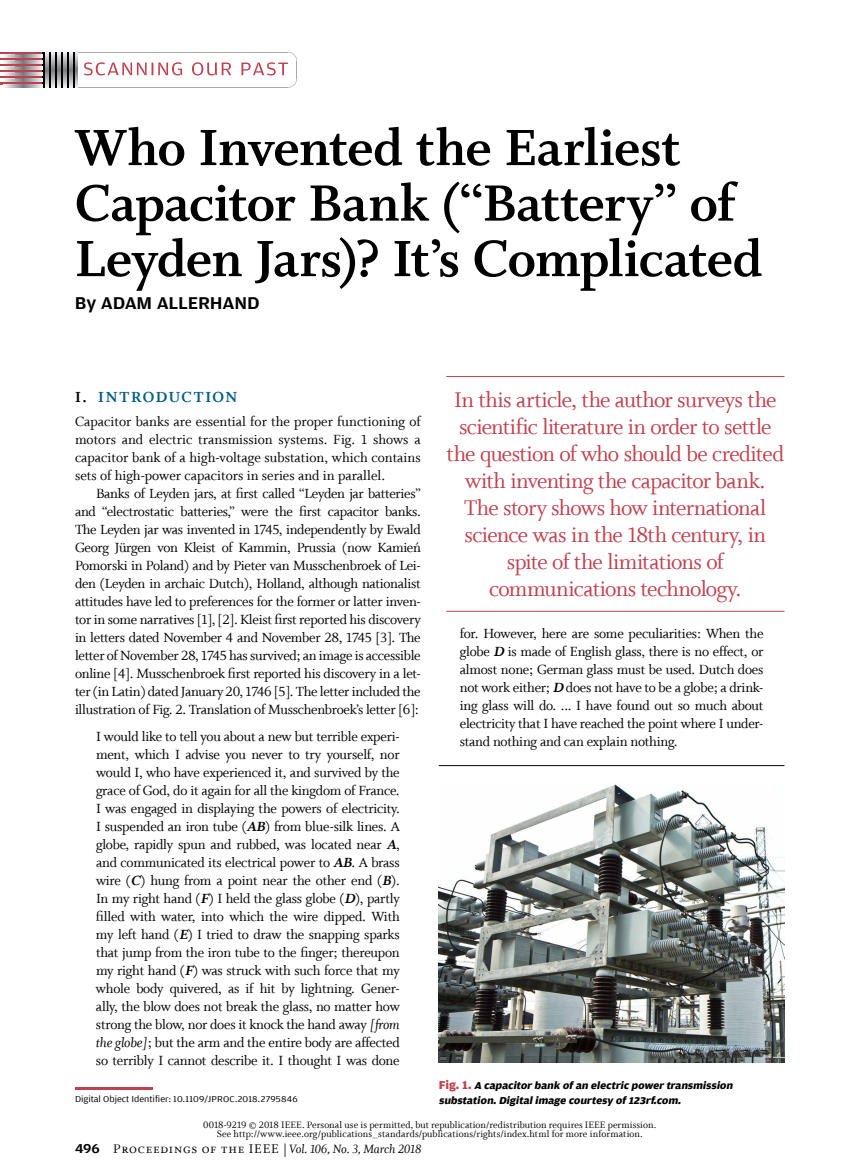
<style>
.page{position:relative;width:864px;height:1174px;background:#fff}
.page>*{position:absolute;margin:0;border:0;box-sizing:border-box;transform-origin:0 0}
.t1{font:57px/55.5px "Whitman Bold LF";letter-spacing:-.015em;color:#000}
.t2{font:24px/27px "Whitman Roman LF";letter-spacing:-.03em;color:#c1424f;text-align:center}
.t3{font:500 18px "Amplitude Wide";letter-spacing:-.01em;color:#000}
.t4{font:16.5px "Whitman Bold LF";letter-spacing:.085em;color:#005c87}
.t5{font:15px/18px "Whitman Roman LF";letter-spacing:-.015em;color:#000;text-align:justify}
.t6{font:13.5px "Whitman Italic LF";letter-spacing:-.015em;color:#000}
.t7{font:10.5px/9px "Whitman Roman LF";letter-spacing:.01em;color:#000;text-align:center}
.t8{font:italic 700 10.5px/15px "Amplitude Wide";color:#000}
.t9{font:9px "Amplitude Wide";color:#000}
.s1{color:#000}
.s2{font-family:"Whitman Bold LF";font-style:italic}
.s3{font-family:"Whitman Italic LF"}
.s4{font-style:normal;font-size:12px;color:#c1424f}
.s5{font-family:"Amplitude Wide";font-weight:500}
.s6{font-family:"Whitman Small Caps LF";font-size:14.25px}
</style>
<div class="page">
<hr style="left:75px;top:1087px;width:78px;height:3px;background:#c1424f">
<hr style="left:446px;top:376px;width:338px;height:1px;background:#c1424f">
<hr style="left:446px;top:611px;width:338px;height:1px;background:#c1424f">
<hr style="left:72px;top:52px;width:216px;height:1px;background:#a7a9ac">
<hr style="left:72px;top:87px;width:216px;height:1px;background:#a7a9ac">
<svg style="left:84px;top:52px;width:213px;height:36px"></svg>
<svg style="left:0;top:52px;width:3px;height:33px"></svg>
<hr style="left:0;top:79px;width:15px;height:3px;background:#fff">
<hr style="left:0;top:73px;width:15px;height:3px;background:#fff">
<hr style="left:0;top:67px;width:15px;height:3px;background:#fff">
<hr style="left:0;top:61px;width:15px;height:3px;background:#fff">
<hr style="left:0;top:55px;width:15px;height:3px;background:#fff">
<svg style="left:3px;top:52px;width:75px;height:36px;background:#9a8588"></svg>
<hr style="left:439px;top:765px;width:345px;height:1px;background:#000">
<img style="left:439px;top:784px;width:345px;height:278px">
<h1 class="t1" style="left:75px;top:121px;width:689px">Who Invented the Earliest<br>Capacitor Bank (“Battery” of<br>Leyden Jars)? It’s Complicated</h1>
<p class="t3" style="left:75px;top:293px;width:186px">By ADAM ALLERHAND</p>
<p class="t4" style="left:75px;top:387px;width:164px"><span class="s1">I.</span> INTRODUCTION</p>
<p class="t5" style="left:75px;top:412px;width:347px">Capacitor banks are essential for the proper functioning of motors and electric transmission systems. Fig. 1 shows a capacitor bank of a high-voltage substation, which contains sets of high-power capacitors in series and in parallel.</p>
<p class="t5" style="left:75px;top:484px;width:348px;text-indent:21px">Banks of Leyden jars, at first called “Leyden jar batteries” and “electrostatic batteries,” were the first capacitor banks.<br>The Leyden jar was invented in 1745, independently by Ewald Georg Jürgen von Kleist of Kammin, Prussia (now Kamien´ Pomorski in Poland) and by Pieter van Musschenbroek of Lei&shy;den (Leyden in archaic Dutch), Holland, although nationalist attitudes have led to preferences for the former or latter inven&shy;tor in some narratives [1], [2]. Kleist first reported his discovery in letters dated November 4 and November 28, 1745 [3]. The letter of November 28, 1745 has survived; an image is accessible online [4]. Musschenbroek first reported his discovery in a let&shy;ter (in Latin) dated January 20, 1746 [5]. The letter included the illustration of Fig. 2. Translation of Musschenbroek’s letter [6]:</p>
<p class="t5" style="left:96px;top:727px;width:305px">I would like to tell you about a new but terrible experi&shy;ment, which I advise you never to try yourself, nor would I, who have experienced it, and survived by the grace of God, do it again for all the kingdom of France.<br>I was engaged in displaying the powers of electricity.<br>I suspended an iron tube (<span class="s2">AB</span>) from blue-silk lines. A globe, rapidly spun and rubbed, was located near <span class="s2">A</span>, and communicated its electrical power to <span class="s2">AB</span>. A brass wire (<span class="s2">C</span>) hung from a point near the other end (<span class="s2">B</span>).<br>In my right hand (<span class="s2">F</span>) I held the glass globe (<span class="s2">D</span>), partly filled with water, into which the wire dipped. With my left hand (<span class="s2">E</span>) I tried to draw the snapping sparks that jump from the iron tube to the finger; thereupon my right hand (<span class="s2">F</span>) was struck with such force that my whole body quivered, as if hit by lightning. Gener&shy;ally, the blow does not break the glass, no matter how strong the blow, nor does it knock the hand away <span class="s3">[from the globe]</span>; but the arm and the entire body are affected so terribly I cannot describe it. I thought I was done</p>
<p class="t9" style="left:75px;top:1094px;width:224px">Digital Object Identifier: 10.1109/JPROC.2018.2795846</p>
<p class="t2" style="left:447px;top:387px;width:339px">In this article, the author surveys the scientific literature in order to settle the question of who should be credited with inventing the capacitor bank.<br>The story shows how international science was in the 18th century, in spite of the limitations of communications technology.</p>
<p class="t5" style="left:460px;top:625px;width:305px">for. However, here are some peculiarities: When the globe <span class="s2">D</span> is made of English glass, there is no effect, or almost none; German glass must be used. Dutch does not work either; <span class="s2">D</span> does not have to be a globe; a drink&shy;ing glass will do. ... I have found out so much about electricity that I have reached the point where I under&shy;stand nothing and can explain nothing.</p>
<p class="t8" style="left:439px;top:1078px;width:298px"><span class="s4">F i g . 1 .</span> A capacitor bank of an electric power transmission substation.Digitalimage courtesy of 123rf.com.</p>
<p class="t7" style="left:203px;top:1120px;width:455px">0018-9219 © 2018 IEEE. Personal use is permitted, but republication/redistribution requires IEEE permission.<br>See http://www.ieee.org/publications_standards/publications/rights/index.html for more information.</p>
<p class="t6" style="left:75px;top:1141px;width:348px"><span class="s5">496</span> <span class="s6">Proceedings of the IEEE</span> | Vol. 106, No. 3, March 2018</p>
</div>
